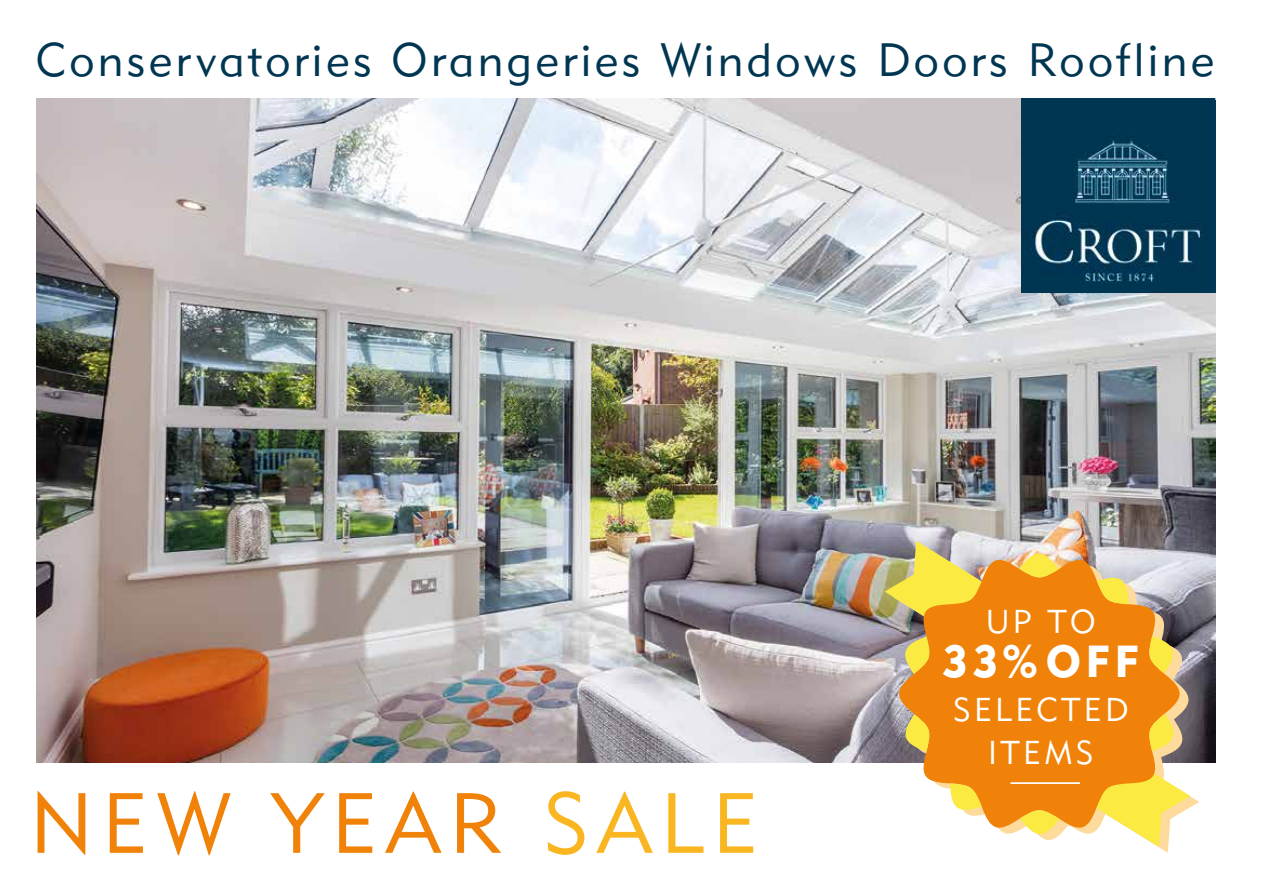
<style>
.page{position:relative;width:1263px;height:893px;background:#fff}
.page>*{position:absolute;margin:0;border:0;box-sizing:border-box;transform-origin:0 0}
.t1{font:84.3px "Geometric 415 BT Lite A";letter-spacing:.1em;color:#f08209}
.t2{font:46.2px "Geometric 415 BT Lite A";letter-spacing:.075em;color:#003652}
.t3{font:44.4px "Geometric 415 BT Black A";color:#fff}
.t4{font:32.7px/43.5px "Geometric 415 BT Lite A";letter-spacing:.1em;color:#fff;text-align:center}
.s1{color:#fab620}
</style>
<div class="page">
<img style="left:37px;top:98px;width:1178px;height:664px">
<img style="left:1021px;top:101px;width:194px;height:192px">
<svg style="left:893px;top:547px;width:306px;height:306px"></svg>
<svg style="left:885px;top:541px;width:114px;height:77px"></svg>
<svg style="left:1076px;top:770px;width:114px;height:77px"></svg>
<svg style="left:899px;top:556px;width:280px;height:275px;fill:#f08209"></svg>
<svg style="left:1019px;top:553px;width:40px;height:24px"></svg>
<svg style="left:1097px;top:576px;width:32px;height:28px"></svg>
<svg style="left:903px;top:636px;width:27px;height:38px"></svg>
<svg style="left:1148px;top:636px;width:27px;height:38px"></svg>
<svg style="left:904px;top:714px;width:26px;height:38px"></svg>
<svg style="left:950px;top:783px;width:32px;height:29px"></svg>
<svg style="left:1148px;top:713px;width:27px;height:38px"></svg>
<svg style="left:1020px;top:810px;width:39px;height:24px"></svg>
<hr style="left:1010px;top:782px;width:70px;height:2px;background:#fff">
<p class="t2" style="left:36px;top:31px;width:1180px">Conservatories Orangeries Windows Doors Roofline</p>
<h1 class="t1" style="left:30px;top:772px;width:730px">NEW YEAR <span class="s1">SALE</span></h1>
<p class="t4" style="left:986px;top:600px;width:111px">UP TO</p>
<p class="t3" style="left:943px;top:634px;width:198px">33% OFF</p>
<p class="t4" style="left:953px;top:687px;width:177px">SELECTED<br>ITEMS</p>
</div>
